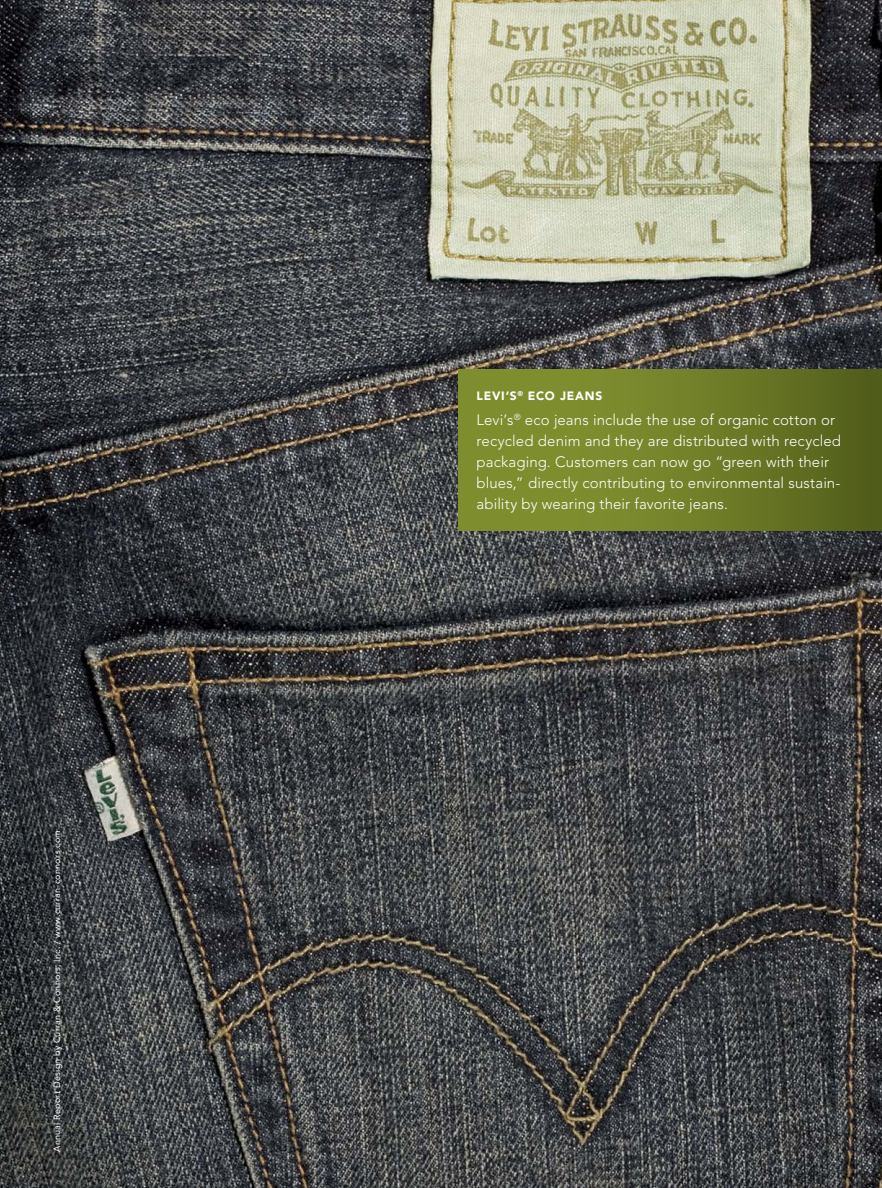
<style>
.page{position:relative;width:882px;height:1188px;background:#fff}
.page>*{position:absolute;margin:0;border:0;box-sizing:border-box;transform-origin:0 0}
.t1{font:300 15px/21px "Avenir";letter-spacing:.005em;color:#fff}
.t2{font:900 12px "Avenir";letter-spacing:.065em;color:#fff}
.t3{font:9px "Avenir";letter-spacing:.025em;color:#fff}
</style>
<div class="page">
<img style="left:0;top:0;width:881px;height:1188px">
<div style="left:458px;top:369px;width:423px;height:162px;background:linear-gradient(to right,#899833,#58641d)"></div>
<p class="t3" style="left:52px;top:1152px;width:323px;rotate:-90deg">Annual Report Design by Curran &amp; Connors, Inc. / www.curran-connors.com</p>
<p class="t2" style="left:476px;top:388px;width:126px">LEVI’S<sup>®</sup> ECO JEANS</p>
<p class="t1" style="left:476px;top:410px;width:366px">Levi’s<sup>®</sup> eco jeans include the use of organic cotton or recycled denim and they are distributed with recycled packaging. Customers can now go “green with their blues,” directly contributing to environmental sustain&shy;ability by wearing their favorite jeans.</p>
</div>
